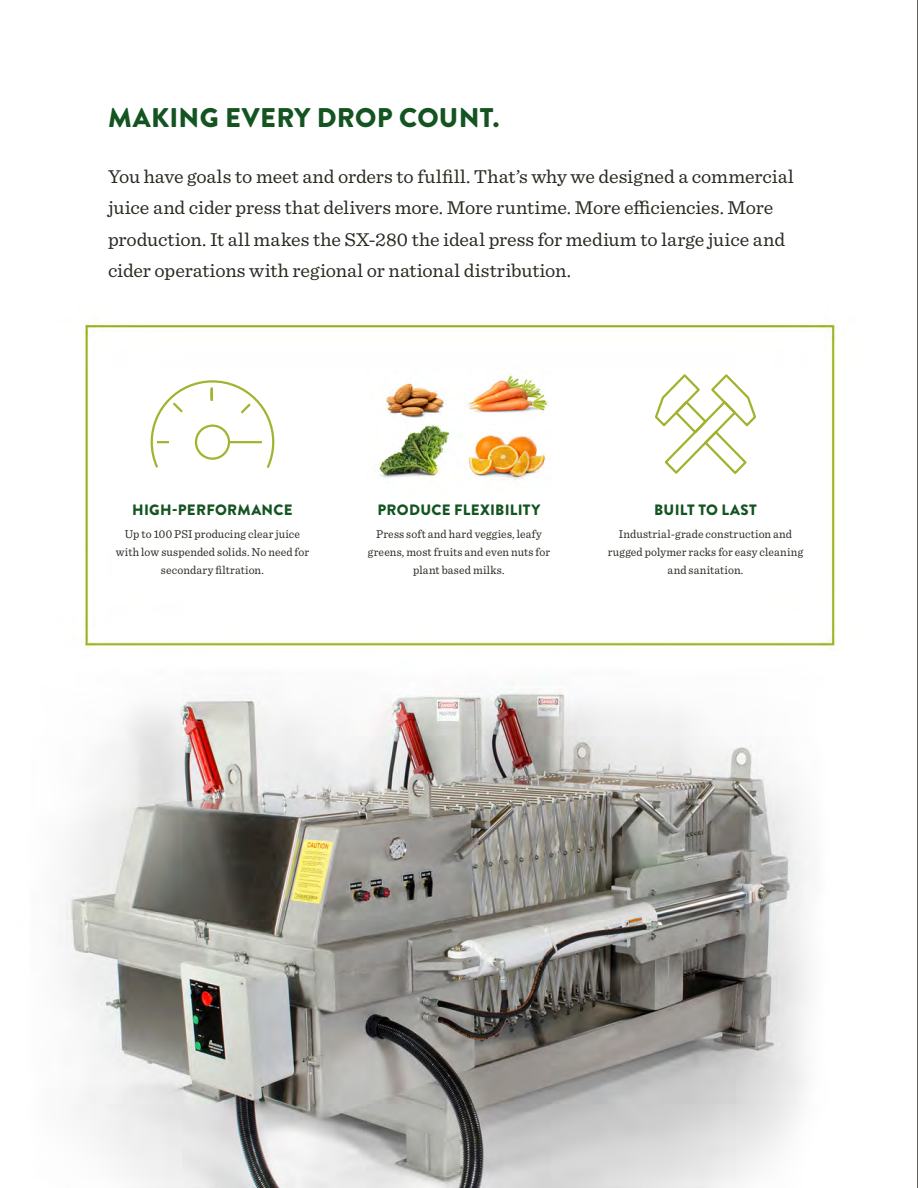
<style>
.page{position:relative;width:918px;height:1188px;background:#fff}
.page>*{position:absolute;margin:0;border:0;box-sizing:border-box;transform-origin:0 0}
.t1{font:900 27px "Brandon Grotesque";letter-spacing:.01em;color:#135420}
.t2{font:19.5px/31.5px "Sentinel";letter-spacing:-.005em;color:#2a2a22}
.t3{font:900 15px "Brandon Grotesque";letter-spacing:.02em;color:#135420}
.t4{font:12px/18px "Sentinel";letter-spacing:.01em;color:#2a2a22;text-align:center}
</style>
<div class="page">
<img style="left:59px;top:322px;width:779px;height:866px">
<hr style="left:917px;top:0;width:1px;height:1188px;background:#9f9892">
<svg style="left:653px;top:372px;width:105px;height:104px"></svg>
<svg style="left:149px;top:379px;width:126px;height:92px"></svg>
<h1 class="t1" style="left:108px;top:98px;width:393px">MAKING EVERY DROP COUNT.</h1>
<p class="t2" style="left:108px;top:159px;width:687px">You have goals to meet and orders to fulfill. That’s why we designed a commercial juice and cider press that delivers more. More runtime. More efficiencies. More production. It all makes the SX-280 the ideal press for medium to large juice and cider operations with regional or national distribution.</p>
<p class="t3" style="left:132px;top:500px;width:162px">HIGH-PERFORMANCE</p>
<p class="t4" style="left:116px;top:524px;width:195px">Up to 100 PSI producing clear juice with low suspended solids. No need for secondary filtration.</p>
<p class="t3" style="left:378px;top:500px;width:164px">PRODUCE FLEXIBILITY</p>
<p class="t4" style="left:368px;top:524px;width:184px">Press soft and hard veggies, leafy greens, most fruits and even nuts for plant based milks.</p>
<p class="t3" style="left:654px;top:500px;width:104px">BUILT TO LAST</p>
<p class="t4" style="left:608px;top:524px;width:197px">Industrial-grade construction and rugged polymer racks for easy cleaning and sanitation.</p>
</div>
